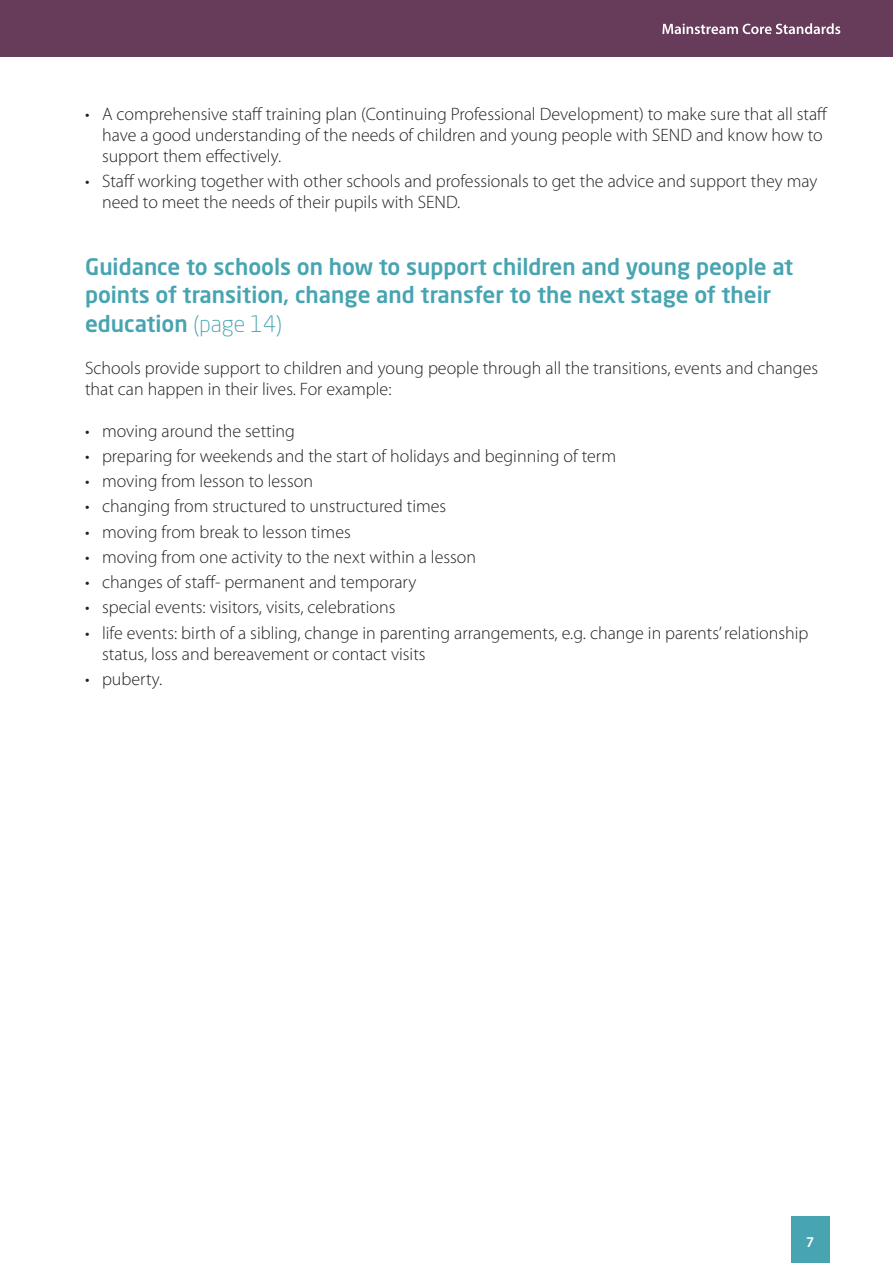
<style>
.page{position:relative;width:893px;height:1263px;background:#fff}
.page>*{position:absolute;margin:0;border:0;box-sizing:border-box;transform-origin:0 0}
.t1{font:500 22.5px/28.5px "Neo Sans Std";color:#47a4b1}
.t2{font:300 18px/21px "Myriad Pro";color:#231f20}
.t3{font:600 15px "Myriad Pro";color:#fff}
.s1{font-weight:300}
</style>
<div class="page">
<div style="left:0;top:0;width:893px;height:57px;background:#663c5a"></div>
<div style="left:791px;top:1216px;width:38px;height:47px;background:#47a4b1"></div>
<svg style="left:662px;top:23px;width:178px;height:11px"></svg>
<p class="t2" style="left:102px;top:103px;width:727px;text-indent:-17px">• A comprehensive staff training plan (Continuing Professional Development) to make sure that all staff have a good understanding of the needs of children and young people with SEND and know how to support them effectively.</p>
<p class="t2" style="left:102px;top:170px;width:717px;text-indent:-17px">• Staff working together with other schools and professionals to get the advice and support they may need to meet the needs of their pupils with SEND.</p>
<p class="t1" style="left:85px;top:251px;width:710px">Guidance to schools on how to support children and young people at points of transition, change and transfer to the next stage of their education <span class="s1">(page 14)</span></p>
<p class="t2" style="left:85px;top:357px;width:735px">Schools provide support to children and young people through all the transitions, events and changes that can happen in their lives. For example:</p>
<p class="t2" style="left:85px;top:420px;width:211px">• moving around the setting</p>
<p class="t2" style="left:85px;top:445px;width:533px">• preparing for weekends and the start of holidays and beginning of term</p>
<p class="t2" style="left:85px;top:470px;width:229px">• moving from lesson to lesson</p>
<p class="t2" style="left:85px;top:496px;width:363px">• changing from structured to unstructured times</p>
<p class="t2" style="left:85px;top:521px;width:267px">• moving from break to lesson times</p>
<p class="t2" style="left:85px;top:546px;width:393px">• moving from one activity to the next within a lesson</p>
<p class="t2" style="left:85px;top:571px;width:333px">• changes of staff- permanent and temporary</p>
<p class="t2" style="left:85px;top:597px;width:312px">• special events: visitors, visits, celebrations</p>
<p class="t2" style="left:102px;top:622px;width:708px;text-indent:-17px">• life events: birth of a sibling, change in parenting arrangements, e.g. change in parents’ relationship status, loss and bereavement or contact visits</p>
<p class="t2" style="left:85px;top:668px;width:79px">• puberty.</p>
<p class="t3" style="left:806px;top:1232px;width:10px">7</p>
</div>
